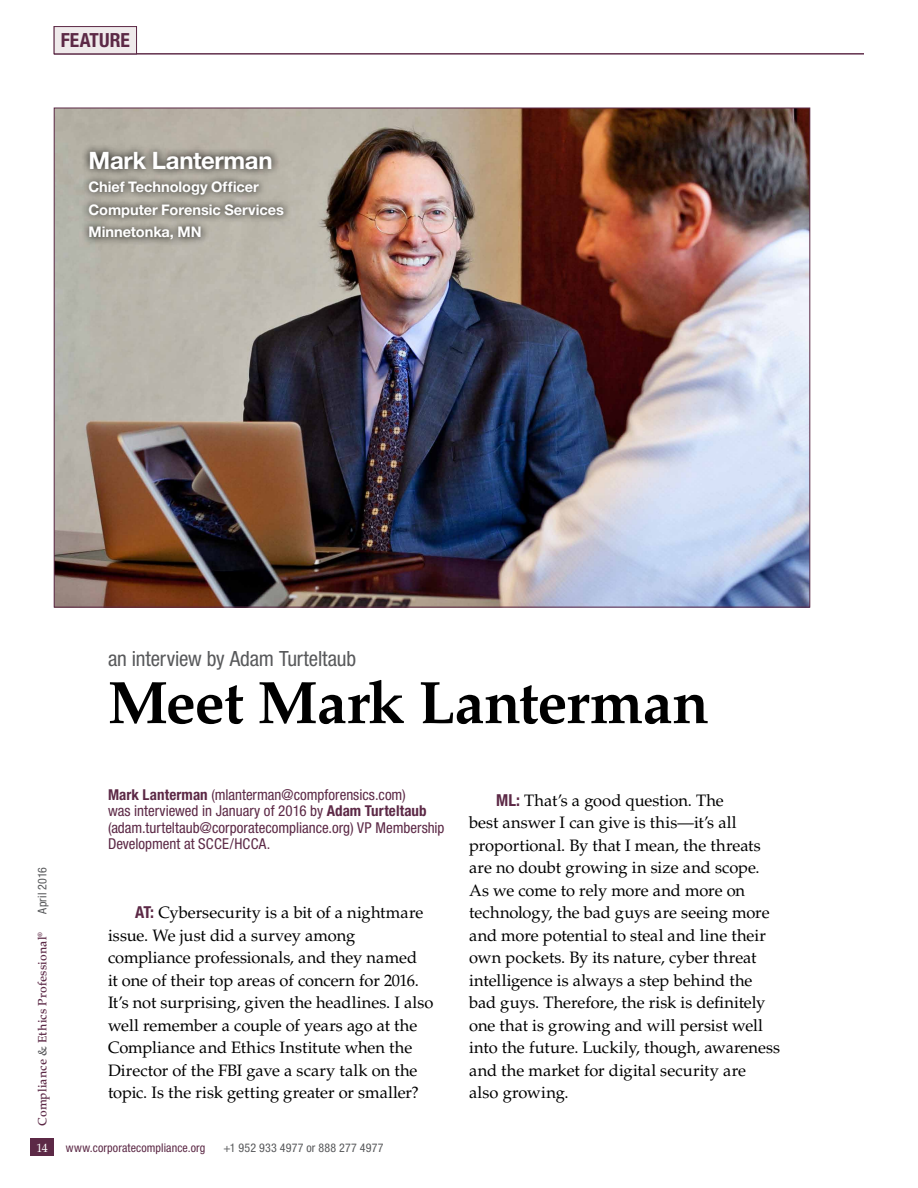
<style>
.page{position:relative;width:918px;height:1188px;background:#fff}
.page>*{position:absolute;margin:0;border:0;box-sizing:border-box;transform-origin:0 0}
.t1{font:700 60px "Palatino LT Std";letter-spacing:-.015em;color:#000}
.t2{font:700 24px "Helvetica Neue LT Std";letter-spacing:-.015em;color:#fff}
.t3{font:condensed 21px "Helvetica Neue LT Std";letter-spacing:-.01em;color:#58595b}
.t4{font:700 condensed 19.5px "Helvetica Neue LT Std";letter-spacing:.005em;color:#5c2946}
.t5{font:16.5px/22.5px "Palatino LT Std";letter-spacing:-.005em;color:#000}
.t6{font:condensed 15px/16.5px "Helvetica Neue LT Std";color:#5c2946}
.t7{font:700 14.55px/22.8px "Helvetica Neue LT Std";letter-spacing:-.005em;color:#fff}
.t8{font:condensed 12px "Helvetica Neue LT Std";letter-spacing:.02em;color:#58595b}
.t9{font:500 12px "Palatino LT Std";letter-spacing:.015em;color:#5c2946}
.t10{font:condensed 12px "Helvetica Neue LT Std";letter-spacing:.01em;color:#5c2946}
.t11{font:12px "Palatino LT Std";color:#fff}
.s1{color:#58595b}
.s2{font-weight:700}
.s3{font-family:"Helvetica Neue LT Std";font-weight:700;font-stretch:condensed;color:#5c2946}
</style>
<div class="page">
<div style="left:30px;top:1139px;width:24px;height:17px;background:#5c2946"></div>
<img style="left:56px;top:110px;width:752px;height:495px">
<hr style="left:54px;top:54px;width:810px;height:1px;background:#5c2946">
<div style="left:54px;top:27px;width:83px;height:27px;background:#efeaeb"></div>
<div style="left:54px;top:26px;width:83px;height:28px;border:1px solid #5c2946"></div>
<svg style="left:81px;top:143px;width:210px;height:105px;background:#9a978d"></svg>
<p class="t4" style="left:61px;top:28px;width:71px">FEATURE</p>
<h2 class="t2" style="left:89px;top:146px;width:186px">Mark Lanterman</h2>
<p class="t7" style="left:89px;top:175px;width:197px">Chief Technology Officer<br>Computer Forensic Services<br>Minnetonka, MN</p>
<p class="t8" style="left:35px;top:914px;width:48px;rotate:-90deg">April 2016</p>
<p class="t9" style="left:35px;top:1126px;width:196px;rotate:-90deg">Compliance <span class="s1">&amp;</span> Ethics Professional<sup>®</sup></p>
<p class="t3" style="left:108px;top:646px;width:250px">an interview by Adam Turteltaub</p>
<h1 class="t1" style="left:108px;top:668px;width:603px">Meet Mark Lanterman</h1>
<p class="t6" style="left:108px;top:786px;width:338px"><span class="s2">Mark Lanterman</span> (mlanterman@compforensics.com)<br>was interviewed in January of 2016 by <span class="s2">Adam Turteltaub </span>(adam.turteltaub@corporatecompliance.org) VP Membership Development at SCCE/HCCA.</p>
<p class="t5" style="left:108px;top:901px;width:327px;text-indent:27px"><span class="s3">AT:</span> Cybersecurity is a bit of a nightmare issue. We just did a survey among compliance professionals, and they named<br>it one of their top areas of concern for 2016.<br>It’s not surprising, given the headlines. I also well remember a couple of years ago at the Compliance and Ethics Institute when the Director of the FBI gave a scary talk on the topic. Is the risk getting greater or smaller?</p>
<p class="t5" style="left:469px;top:789px;width:312px;text-indent:27px"><span class="s3">ML:</span> That’s a good question. The<br>best answer I can give is this—it’s all proportional. By that I mean, the threats are no doubt growing in size and scope.<br>As we come to rely more and more on technology, the bad guys are seeing more and more potential to steal and line their own pockets. By its nature, cyber threat intelligence is always a step behind the bad guys. Therefore, the risk is definitely one that is growing and will persist well into the future. Luckily, though, awareness and the market for digital security are<br>also growing.</p>
<p class="t11" style="left:37px;top:1141px;width:13px">14</p>
<p class="t10" style="left:66px;top:1141px;width:141px">www.corporatecompliance.org</p>
<p class="t8" style="left:223px;top:1141px;width:162px">+1 952 933 4977 or 888 277 4977</p>
</div>
